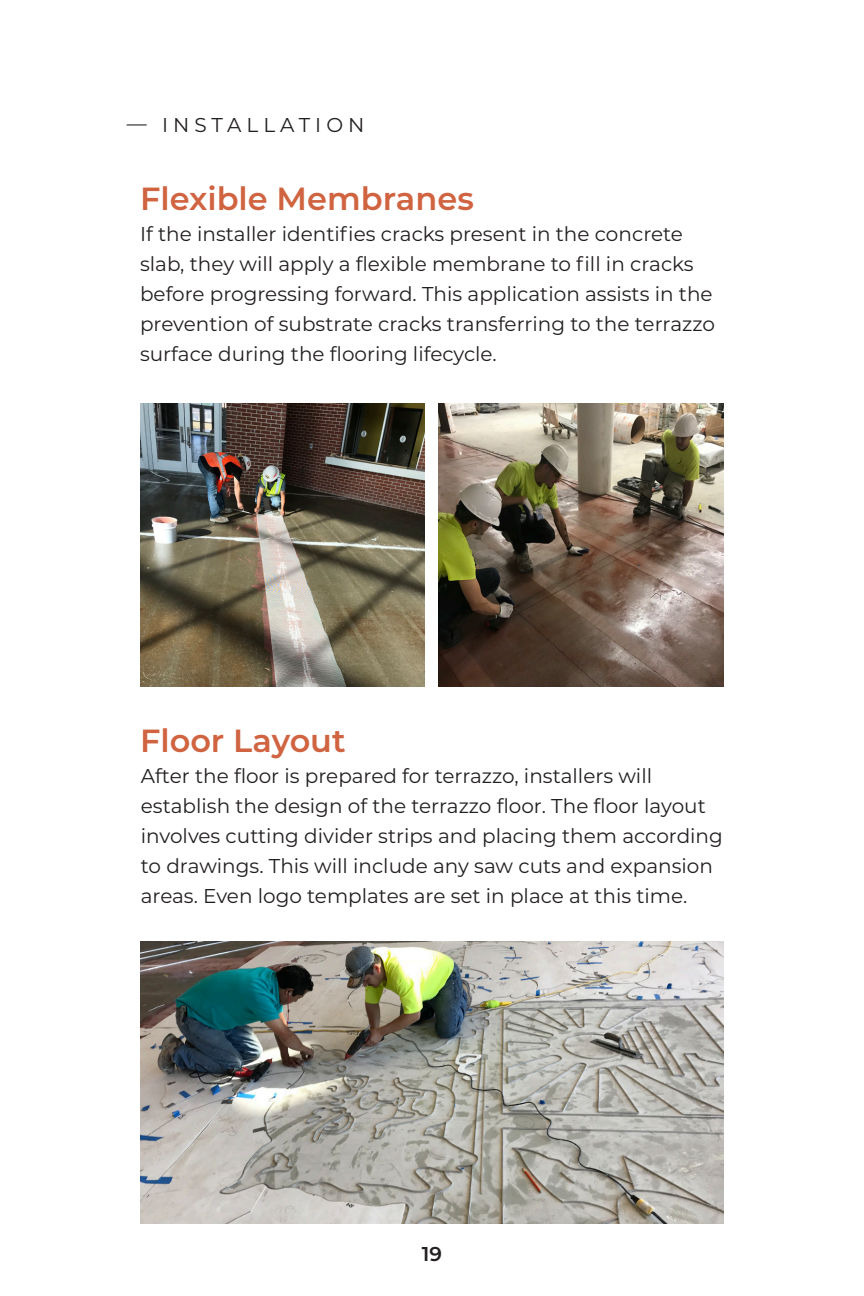
<style>
.page{position:relative;width:864px;height:1296px;background:#fff}
.page>*{position:absolute;margin:0;border:0;box-sizing:border-box;transform-origin:0 0}
.Pull_Quote_Teaser{font:600 32px "Montserrat";color:#d06340}
.Body_Text{font:20px/30px "Montserrat";color:#231f20}
.Small_Header_Subheader{font:20px "Montserrat";letter-spacing:.25em;color:#231f20}
.t1{font:600 20px "Montserrat";color:#231f20}
</style>
<div class="page">
<img style="left:140px;top:404px;width:285px;height:282px">
<img style="left:438px;top:404px;width:285px;height:282px">
<img style="left:140px;top:942px;width:584px;height:282px">
<p class="Small_Header_Subheader" style="left:127px;top:111px;width:239px">— INSTALLATION</p>
<p class="Pull_Quote_Teaser" style="left:140px;top:175px;width:335px">Flexible Membranes</p>
<p class="Body_Text" style="left:140px;top:218px;width:576px">If the installer identifies cracks present in the concrete slab, they will apply a flexible membrane to fill in cracks before progressing forward. This application assists in the prevention of substrate cracks transferring to the terrazzo surface during the flooring lifecycle.</p>
<p class="Pull_Quote_Teaser" style="left:140px;top:718px;width:207px">Floor Layout</p>
<p class="Body_Text" style="left:141px;top:760px;width:584px">After the floor is prepared for terrazzo, installers will establish the design of the terrazzo floor. The floor layout involves cutting divider strips and placing them according to drawings. This will include any saw cuts and expansion areas. Even logo templates are set in place at this time.</p>
<p class="t1" style="left:422px;top:1240px;width:22px">19</p>
</div>
